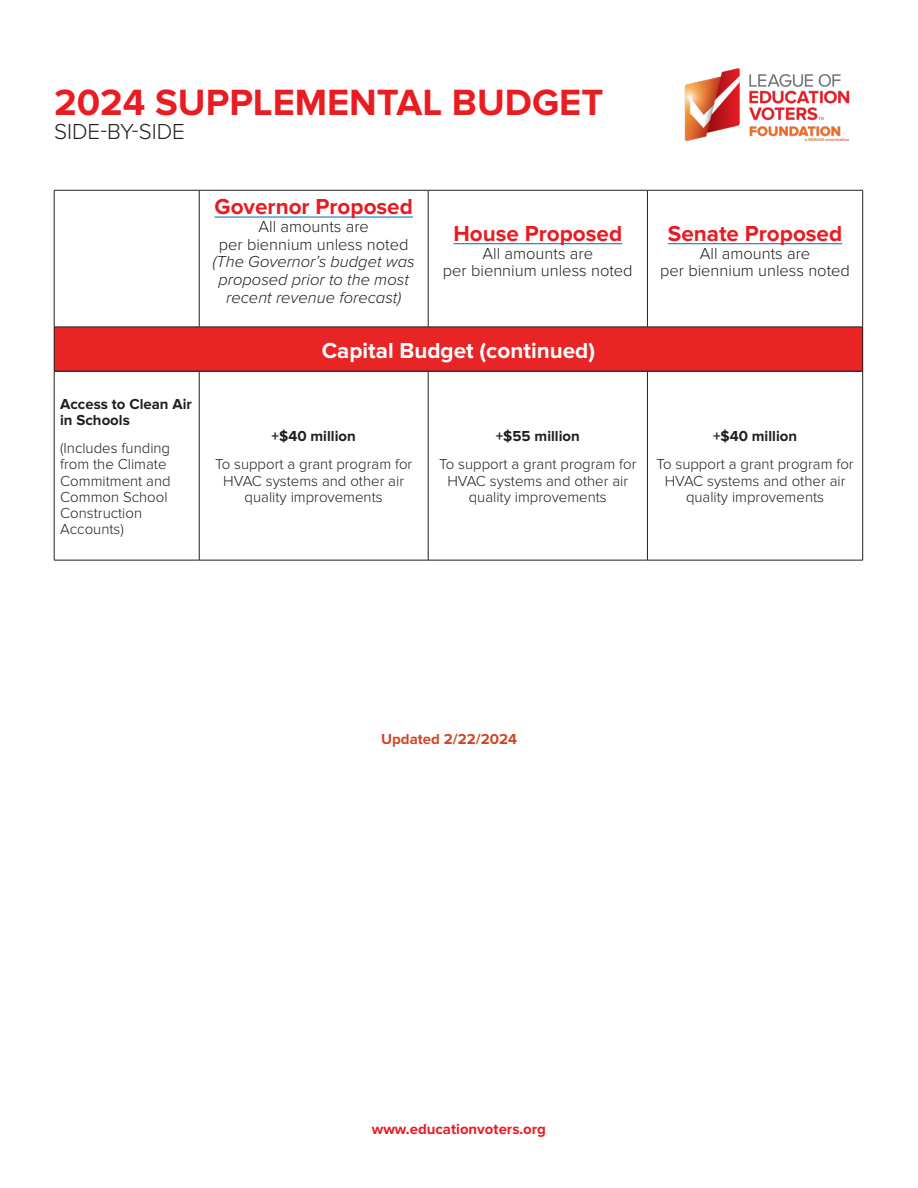
<style>
.page{position:relative;width:918px;height:1188px;background:#fff}
.page>*{position:absolute;margin:0;border:0;box-sizing:border-box;transform-origin:0 0}
.t1{font:700 37.8px "Proxima Nova";color:#e91c22}
.t2{font:700 22.5px "Proxima Nova";color:#e71c23}
.t3{font:700 22.5px "Proxima Nova";color:#fff}
.t4{font:300 22.5px "Proxima Nova";color:#231f20}
.t5{font:300 16.5px "Proxima Nova";color:#231f20}
.t6{font:italic 300 16.5px/17.9px "Proxima Nova";color:#231f20;text-align:center}
.t7{font:300 15px/16.2px "Proxima Nova";color:#231f20;text-align:center}
.t8{font:700 15px/16.2px "Proxima Nova";color:#231f20}
.t9{font:700 15px "Proxima Nova";color:#e91c22}
.t10{font:700 15px "Proxima Nova";color:#d04627}
</style>
<div class="page">
<img style="left:684px;top:68px;width:166px;height:72px">
<div style="left:54px;top:327px;width:809px;height:44px;background:#e82425"></div>
<hr style="left:54px;top:190px;width:145px;height:1px;background:#231f20">
<hr style="left:54px;top:190px;width:1px;height:137px;background:#231f20">
<hr style="left:199px;top:190px;width:229px;height:1px;background:#231f20">
<hr style="left:199px;top:190px;width:1px;height:137px;background:#231f20">
<hr style="left:428px;top:190px;width:219px;height:1px;background:#231f20">
<hr style="left:428px;top:190px;width:1px;height:137px;background:#231f20">
<hr style="left:647px;top:190px;width:216px;height:1px;background:#231f20">
<hr style="left:647px;top:190px;width:1px;height:137px;background:#231f20">
<hr style="left:862px;top:190px;width:1px;height:137px;background:#231f20">
<hr style="left:54px;top:327px;width:145px;height:1px;background:#231f20">
<hr style="left:54px;top:327px;width:1px;height:44px;background:#231f20">
<hr style="left:199px;top:327px;width:229px;height:1px;background:#231f20">
<hr style="left:428px;top:327px;width:219px;height:1px;background:#231f20">
<hr style="left:647px;top:327px;width:216px;height:1px;background:#231f20">
<hr style="left:862px;top:327px;width:1px;height:44px;background:#231f20">
<hr style="left:54px;top:371px;width:145px;height:1px;background:#231f20">
<hr style="left:54px;top:371px;width:1px;height:189px;background:#231f20">
<hr style="left:199px;top:371px;width:229px;height:1px;background:#231f20">
<hr style="left:199px;top:371px;width:1px;height:189px;background:#231f20">
<hr style="left:428px;top:371px;width:219px;height:1px;background:#231f20">
<hr style="left:428px;top:371px;width:1px;height:189px;background:#231f20">
<hr style="left:647px;top:371px;width:216px;height:1px;background:#231f20">
<hr style="left:647px;top:371px;width:1px;height:189px;background:#231f20">
<hr style="left:862px;top:371px;width:1px;height:189px;background:#231f20">
<hr style="left:54px;top:560px;width:145px;height:1px;background:#231f20">
<hr style="left:199px;top:560px;width:229px;height:1px;background:#231f20">
<hr style="left:428px;top:560px;width:219px;height:1px;background:#231f20">
<hr style="left:647px;top:560px;width:216px;height:1px;background:#231f20">
<hr style="left:214px;top:217px;width:199px;height:1px;background:#0563c1">
<hr style="left:453px;top:243px;width:169px;height:1px;background:#0563c1">
<hr style="left:668px;top:243px;width:174px;height:1px;background:#0563c1">
<p class="t1" style="left:54px;top:81px;width:551px">2024 SUPPLEMENTAL BUDGET</p>
<p class="t4" style="left:54px;top:119px;width:133px">SIDE-BY-SIDE</p>
<p class="t8" style="left:60px;top:396px;width:133px">Access to Clean Air in Schools</p>
<p class="t7" style="left:60px;top:440px;width:112px;text-align:left">(Includes funding from the Climate<br>Commitment and<br>Common School<br>Construction<br>Accounts)</p>
<p class="t2" style="left:214px;top:194px;width:200px">Governor Proposed</p>
<p class="t5" style="left:259px;top:217px;width:112px">All amounts are</p>
<p class="t5" style="left:219px;top:235px;width:191px">per biennium unless noted</p>
<p class="t6" style="left:213px;top:253px;width:203px">(The Governor’s budget was proposed prior to the most recent revenue forecast)</p>
<p class="t2" style="left:453px;top:220px;width:170px">House Proposed</p>
<p class="t5" style="left:483px;top:244px;width:112px">All amounts are</p>
<p class="t5" style="left:443px;top:261px;width:191px">per biennium unless noted</p>
<p class="t3" style="left:322px;top:337px;width:275px">Capital Budget (continued)</p>
<p class="t2" style="left:668px;top:220px;width:176px">Senate Proposed</p>
<p class="t5" style="left:700px;top:244px;width:112px">All amounts are</p>
<p class="t5" style="left:660px;top:261px;width:191px">per biennium unless noted</p>
<p class="t8" style="left:272px;top:429px;width:86px">+$40 million</p>
<p class="t7" style="left:215px;top:457px;width:199px">To support a grant program for<br>HVAC systems and other air quality improvements</p>
<p class="t8" style="left:496px;top:429px;width:86px">+$55 million</p>
<p class="t7" style="left:439px;top:457px;width:199px">To support a grant program for<br>HVAC systems and other air quality improvements</p>
<p class="t8" style="left:713px;top:429px;width:86px">+$40 million</p>
<p class="t7" style="left:656px;top:457px;width:199px">To support a grant program for<br>HVAC systems and other air quality improvements</p>
<p class="t10" style="left:381px;top:730px;width:137px">Updated 2/22/2024</p>
<p class="t9" style="left:372px;top:1120px;width:176px">www.educationvoters.org</p>
</div>
